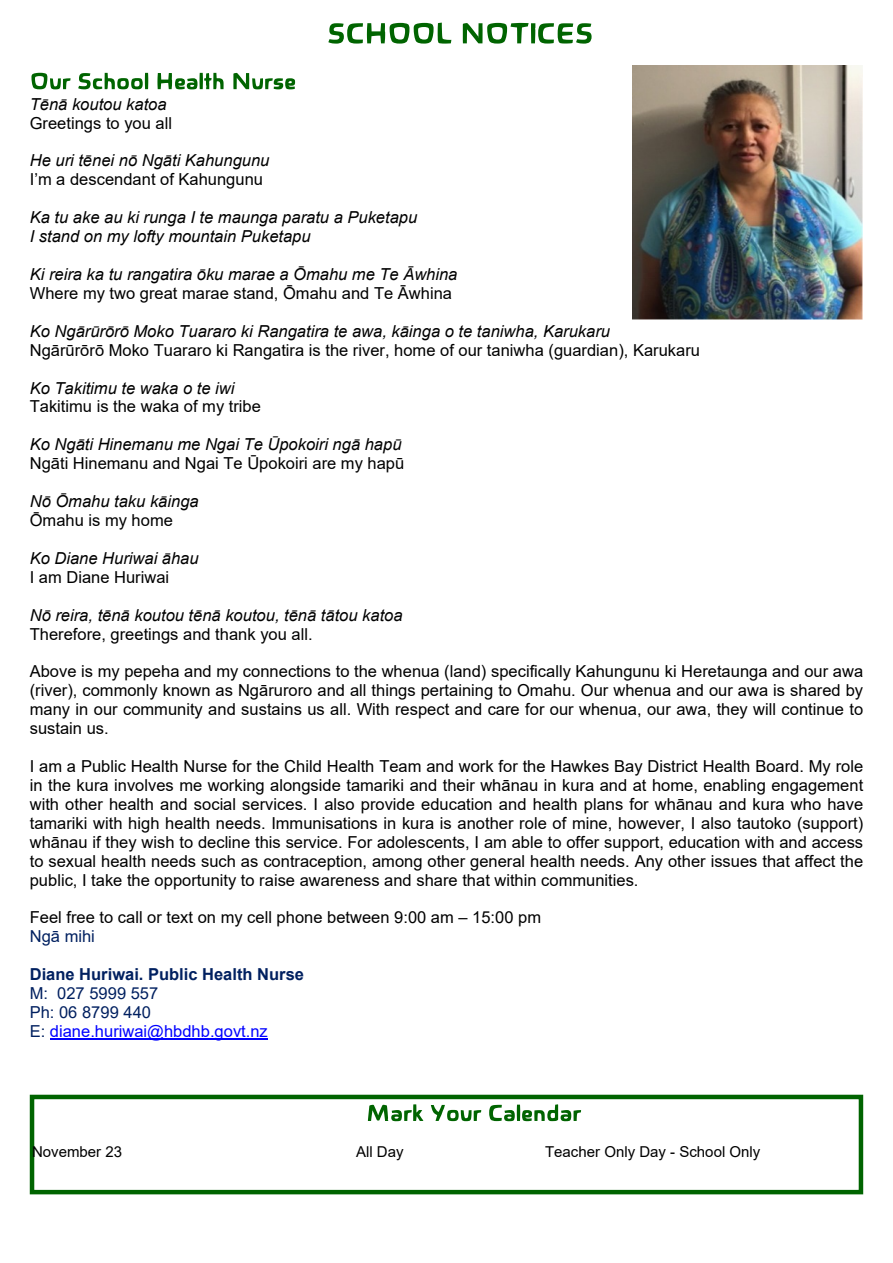
<style>
.page{position:relative;width:893px;height:1263px;background:#fff}
.page>*{position:absolute;margin:0;border:0;box-sizing:border-box;transform-origin:0 0}
.t1{font:16.5px/18.9px "Arial";color:#000;text-align:justify}
.t2{font:italic 16.5px/18.9px "Arial";color:#000}
.t3{font:16.5px/18.9px "Arial";color:#00f}
.t4{font:700 16.5px "Arial";color:#002060}
.t5{font:16.5px "Arial";color:#002060}
.t6{font:15px "Arial";color:#000}
.s1{color:#002060}
</style>
<div class="page">
<svg style="left:31px;top:73px;width:40px;height:16px"></svg>
<svg style="left:78px;top:73px;width:70px;height:16px"></svg>
<svg style="left:157px;top:73px;width:67px;height:16px"></svg>
<svg style="left:233px;top:73px;width:62px;height:16px"></svg>
<hr style="left:50px;top:1038px;width:218px;height:1px;background:#00f">
<svg style="left:328px;top:23px;width:123px;height:21px"></svg>
<svg style="left:463px;top:23px;width:129px;height:21px"></svg>
<img style="left:633px;top:66px;width:229px;height:254px">
<div style="left:30px;top:1095px;width:833px;height:99px;border:4px solid #006400"></div>
<svg style="left:368px;top:1104px;width:55px;height:17px"></svg>
<svg style="left:431px;top:1105px;width:50px;height:16px"></svg>
<svg style="left:489px;top:1104px;width:92px;height:17px"></svg>
<p class="t2" style="left:30px;top:96px;width:138px">Tēnā koutou katoa</p>
<p class="t1" style="left:30px;top:115px;width:144px">Greetings to you all</p>
<p class="t2" style="left:30px;top:153px;width:241px">He uri tēnei nō Ngāti Kahungunu</p>
<p class="t1" style="left:30px;top:172px;width:235px">I’m a descendant of Kahungunu</p>
<p class="t2" style="left:30px;top:209px;width:389px">Ka tu ake au ki runga I te maunga paratu a Puketapu<br>I stand on my lofty mountain Puketapu</p>
<p class="t2" style="left:30px;top:266px;width:429px">Ki reira ka tu rangatira ōku marae a Ōmahu me Te Āwhina</p>
<p class="t1" style="left:30px;top:285px;width:424px">Where my two great marae stand, Ōmahu and Te Āwhina</p>
<p class="t2" style="left:30px;top:323px;width:582px">Ko Ngārūrōrō Moko Tuararo ki Rangatira te awa, kāinga o te taniwha, Karukaru</p>
<p class="t1" style="left:30px;top:342px;width:672px">Ngārūrōrō Moko Tuararo ki Rangatira is the river, home of our taniwha (guardian), Karukaru</p>
<p class="t2" style="left:30px;top:380px;width:206px">Ko Takitimu te waka o te iwi</p>
<p class="t1" style="left:30px;top:399px;width:233px">Takitimu is the waka of my tribe</p>
<p class="t2" style="left:30px;top:437px;width:373px">Ko Ngāti Hinemanu me Ngai Te Ūpokoiri ngā hapū</p>
<p class="t1" style="left:30px;top:455px;width:376px">Ngāti Hinemanu and Ngai Te Ūpokoiri are my hapū</p>
<p class="t2" style="left:30px;top:493px;width:170px">Nō Ōmahu taku kāinga</p>
<p class="t1" style="left:30px;top:512px;width:145px">Ōmahu is my home</p>
<p class="t2" style="left:30px;top:550px;width:170px">Ko Diane Huriwai āhau</p>
<p class="t1" style="left:30px;top:569px;width:141px">I am Diane Huriwai</p>
<p class="t2" style="left:30px;top:607px;width:374px">Nō reira, tēnā koutou tēnā koutou, tēnā tātou katoa</p>
<p class="t1" style="left:30px;top:626px;width:284px">Therefore, greetings and thank you all.</p>
<p class="t1" style="left:30px;top:664px;width:835px">Above is my pepeha and my connections to the whenua (land) specifically Kahungunu ki Heretaunga and our awa (river), commonly known as Ngāruroro and all things pertaining to Omahu. Our whenua and our awa is shared by many in our community and sustains us all. With respect and care for our whenua, our awa, they will continue to sustain us.</p>
<p class="t1" style="left:30px;top:758px;width:835px">I am a Public Health Nurse for the Child Health Team and work for the Hawkes Bay District Health Board. My role in the kura involves me working alongside tamariki and their whānau in kura and at home, enabling engagement with other health and social services. I also provide education and health plans for whānau and kura who have tamariki with high health needs. Immunisations in kura is another role of mine, however, I also tautoko (support) whānau if they wish to decline this service. For adolescents, I am able to offer support, education with and access to sexual health needs such as contraception, among other general health needs. Any other issues that affect the public, I take the opportunity to raise awareness and share that within communities.</p>
<p class="t1" style="left:30px;top:910px;width:513px">Feel free to call or text on my cell phone between 9:00 am – 15:00 pm</p>
<p class="t5" style="left:30px;top:930px;width:67px">Ngā mihi</p>
<p class="t4" style="left:30px;top:968px;width:276px">Diane Huriwai. Public Health Nurse</p>
<p class="t3" style="left:30px;top:985px;width:240px"><span class="s1">M: 027 5999 557<br>Ph: 06 8799 440<br>E:</span> diane.huriwai@hbdhb.govt.nz</p>
<p class="t6" style="left:32px;top:1146px;width:92px">November 23</p>
<p class="t6" style="left:356px;top:1146px;width:49px">All Day</p>
<p class="t6" style="left:545px;top:1146px;width:217px">Teacher Only Day - School Only</p>
</div>
